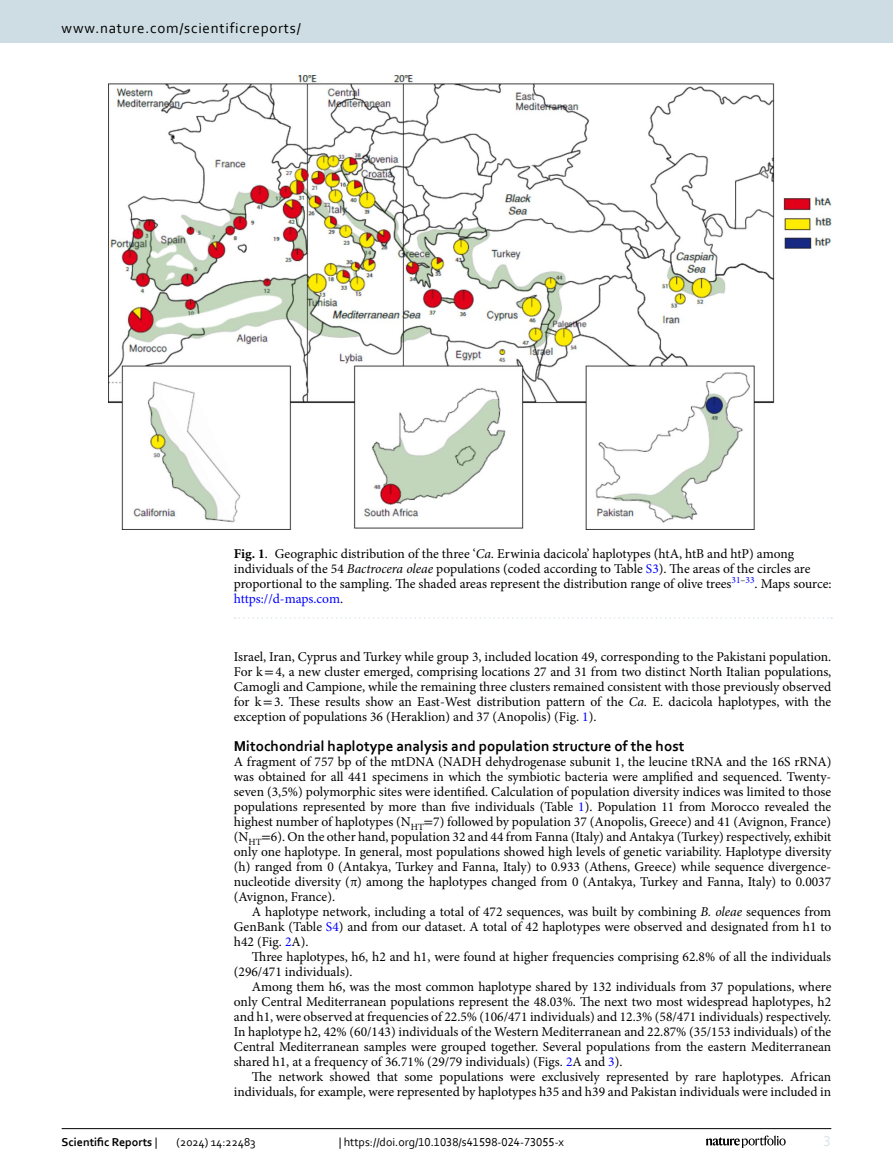
<style>
.page{position:relative;width:893px;height:1174px;background:#fff}
.page>*{position:absolute;margin:0;border:0;box-sizing:border-box;transform-origin:0 0}
.Head_2{font:700 15px "Corbel";color:#000}
.t1{font:15px "Corbel";letter-spacing:.05em;color:#000}
.t2{font:15px "Corbel";color:#d9e4eb}
.Body_Text_Indent{font:13.5px/15px "Minion Pro";color:#000;text-align:justify}
.Body_Text{font:13.5px/15px "Minion Pro";letter-spacing:-.005em;color:#000;text-align:justify}
.Figure_Caption{font:13.5px/15px "Minion Pro";color:#000}
.t3{font:12px "Corbel";color:#000}
.t4{font:700 12px "Corbel";color:#000}
.s1{font-weight:700}
.s2{font-style:italic}
.s3{color:#00f}
.s4{font-family:"STIX"}
.s5{font-weight:400}
</style>
<div class="page">
<img style="left:108px;top:76px;width:723px;height:454px">
<svg style="left:235px;top:617px;width:597px;height:1px"></svg>
<hr style="left:62px;top:1128px;width:769px;height:1px;background:#000">
<svg style="left:706px;top:1135px;width:80px;height:12px"></svg>
<div style="left:0;top:0;width:893px;height:43px;background:#cedde4"></div>
<p class="t1" style="left:62px;top:18px;width:241px">www.nature.com/scientificreports/</p>
<p class="Figure_Caption" style="left:234px;top:546px;width:599px"><span class="s1">Fig. 1</span>. Geographic distribution of the three ‘<span class="s2">Ca.</span> Erwinia dacicola’ haplotypes (htA, htB and htP) among individuals of the 54 <span class="s2">Bactrocera oleae</span> populations (coded according to Table <span class="s3">S3</span>). The areas of the circles are proportional to the sampling. The shaded areas represent the distribution range of olive trees<sup>31</sup><sup>–</sup><sup>33</sup>. Maps source: <span class="s3">https://d-maps.com</span>.</p>
<p class="Body_Text_Indent" style="left:234px;top:649px;width:599px">Israel, Iran, Cyprus and Turkey while group 3, included location 49, corresponding to the Pakistani population.<br>For k<span class="s4">=</span>4, a new cluster emerged, comprising locations 27 and 31 from two distinct North Italian populations, Camogli and Campione, while the remaining three clusters remained consistent with those previously observed for k<span class="s4">=</span>3. These results show an East-West distribution pattern of the <span class="s2">Ca.</span> E. dacicola haplotypes, with the exception of populations 36 (Heraklion) and 37 (Anopolis) (Fig. <span class="s3">1</span>).</p>
<p class="Head_2" style="left:234px;top:736px;width:452px">Mitochondrial haplotype analysis and population structure of the host</p>
<p class="Body_Text" style="left:234px;top:754px;width:599px">A fragment of 757 bp of the mtDNA (NADH dehydrogenase subunit 1, the leucine tRNA and the 16S rRNA) was obtained for all 441 specimens in which the symbiotic bacteria were amplified and sequenced. Twenty&shy;seven (3,5%) polymorphic sites were identified. Calculation of population diversity indices was limited to those populations represented by more than five individuals (Table <span class="s3">1</span>). Population 11 from Morocco revealed the highest number of haplotypes (N<sub>HT</sub><span class="s4">=</span>7) followed by population 37 (Anopolis, Greece) and 41 (Avignon, France) (N<sub>HT</sub><span class="s4">=</span>6). On the other hand, population 32 and 44 from Fanna (Italy) and Antakya (Turkey) respectively, exhibit only one haplotype. In general, most populations showed high levels of genetic variability. Haplotype diversity (h) ranged from 0 (Antakya, Turkey and Fanna, Italy) to 0.933 (Athens, Greece) while sequence divergence&shy;nucleotide diversity (π) among the haplotypes changed from 0 (Antakya, Turkey and Fanna, Italy) to 0.0037 (Avignon, France).</p>
<p class="Body_Text_Indent" style="left:234px;top:904px;width:599px;text-indent:18px">A haplotype network, including a total of 472 sequences, was built by combining <span class="s2">B. oleae</span> sequences from GenBank (Table <span class="s3">S4</span>) and from our dataset. A total of 42 haplotypes were observed and designated from h1 to h42 (Fig. <span class="s3">2</span>A).</p>
<p class="Body_Text_Indent" style="left:234px;top:949px;width:599px;text-indent:18px">Three haplotypes, h6, h2 and h1, were found at higher frequencies comprising 62.8% of all the individuals (296/471 individuals).</p>
<p class="Body_Text_Indent" style="left:234px;top:979px;width:599px;text-indent:18px">Among them h6, was the most common haplotype shared by 132 individuals from 37 populations, where only Central Mediterranean populations represent the 48.03%. The next two most widespread haplotypes, h2 and h1, were observed at frequencies of 22.5% (106/471 individuals) and 12.3% (58/471 individuals) respectively.<br>In haplotype h2, 42% (60/143) individuals of the Western Mediterranean and 22.87% (35/153 individuals) of the Central Mediterranean samples were grouped together. Several populations from the eastern Mediterranean shared h1, at a frequency of 36.71% (29/79 individuals) (Figs. <span class="s3">2</span>A and <span class="s3">3</span>).</p>
<p class="Body_Text_Indent" style="left:234px;top:1069px;width:599px;text-align:right">The network showed that some populations were exclusively represented by rare haplotypes. African individuals, for example, were represented by haplotypes h35 and h39 and Pakistan individuals were included in</p>
<p class="t4" style="left:62px;top:1134px;width:97px">Scientific Reports <span class="s5">|</span></p>
<p class="t3" style="left:177px;top:1134px;width:81px">(2024) 14:22483</p>
<p class="t3" style="left:339px;top:1134px;width:227px">| https://doi.org/10.1038/s41598-024-73055-x</p>
<p class="t2" style="left:824px;top:1132px;width:9px">3</p>
</div>
